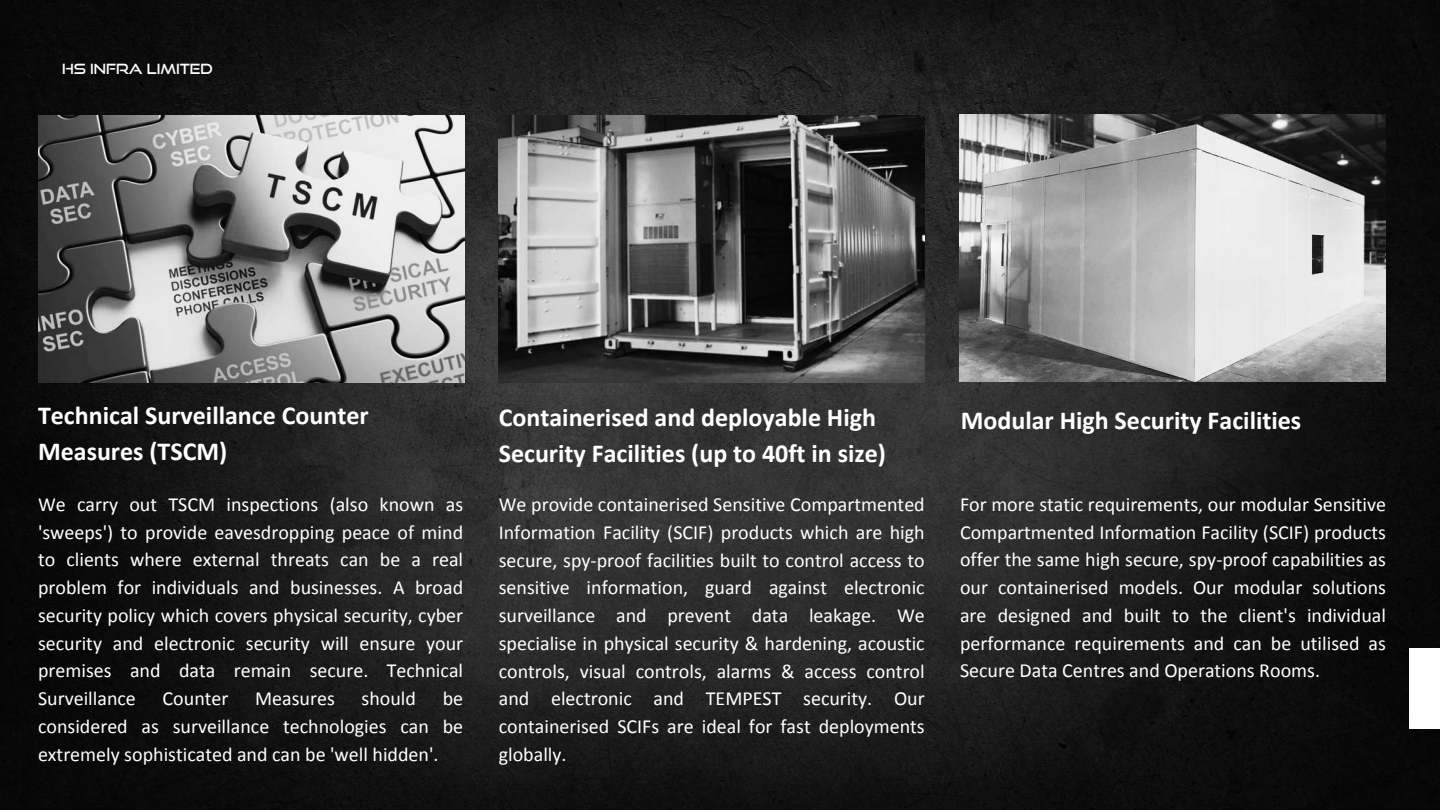
<style>
.page{position:relative;width:1440px;height:810px;background:#fff}
.page>*{position:absolute;margin:0;border:0;box-sizing:border-box;transform-origin:0 0}
.t1{font:700 26px/36px "Calibri";color:#fff}
.t2{font:20px/27.8px "Calibri";color:#fff;text-align:justify}
.t3{font:14px "Good Times Rg";color:#fff}
</style>
<div class="page">
<img style="left:0;top:0;width:1440px;height:810px">
<div style="left:1409px;top:648px;width:31px;height:81px;background:#fff"></div>
<img style="left:38px;top:115px;width:426px;height:267px">
<img style="left:499px;top:115px;width:426px;height:267px">
<img style="left:960px;top:115px;width:426px;height:267px">
<p class="t3" style="left:62px;top:60px;width:152px">HS INFRA LIMITED</p>
<h1 class="t1" style="left:38px;top:399px;width:332px">Technical Surveillance Counter<br>Measures (TSCM)</h1>
<p class="t2" style="left:38px;top:492px;width:427px">We carry out TSCM inspections (also known as 'sweeps') to provide eavesdropping peace of mind to clients where external threats can be a real problem for individuals and businesses. A broad security policy which covers physical security, cyber security and electronic security will ensure your premises and data remain secure. Technical Surveillance</p>
<p class="t2" style="left:38px;top:686px;width:427px;text-indent:405px">be considered as surveillance technologies can be extremely sophisticated and can be 'well hidden'.</p>
<p class="t2" style="left:163px;top:686px;width:67px">Counter</p>
<p class="t2" style="left:255px;top:686px;width:81px">Measures</p>
<p class="t2" style="left:362px;top:686px;width:56px">should</p>
<h1 class="t1" style="left:499px;top:402px;width:389px">Containerised and deployable High<br>Security Facilities (up to 40ft in size)</h1>
<h1 class="t1" style="left:961px;top:404px;width:342px">Modular High Security Facilities</h1>
<p class="t2" style="left:960px;top:492px;width:427px">For more static requirements, our modular Sensitive Compartmented Information Facility (SCIF) products offer the same high secure, spy-proof capabilities as our containerised models. Our modular solutions are designed and built to the client's individual performance requirements and can be utilised as Secure Data Centres and Operations Rooms.</p>
<p class="t2" style="left:499px;top:492px;width:427px">We provide containerised Sensitive Compartmented Information Facility (SCIF) products which are high secure, spy-proof facilities built to control access to sensitive information, guard against electronic surveillance and prevent data leakage. We specialise in physical security &amp; hardening, acoustic controls, visual controls, alarms &amp; access control and electronic and TEMPEST security. Our containerised SCIFs are ideal for fast deployments globally.</p>
</div>
